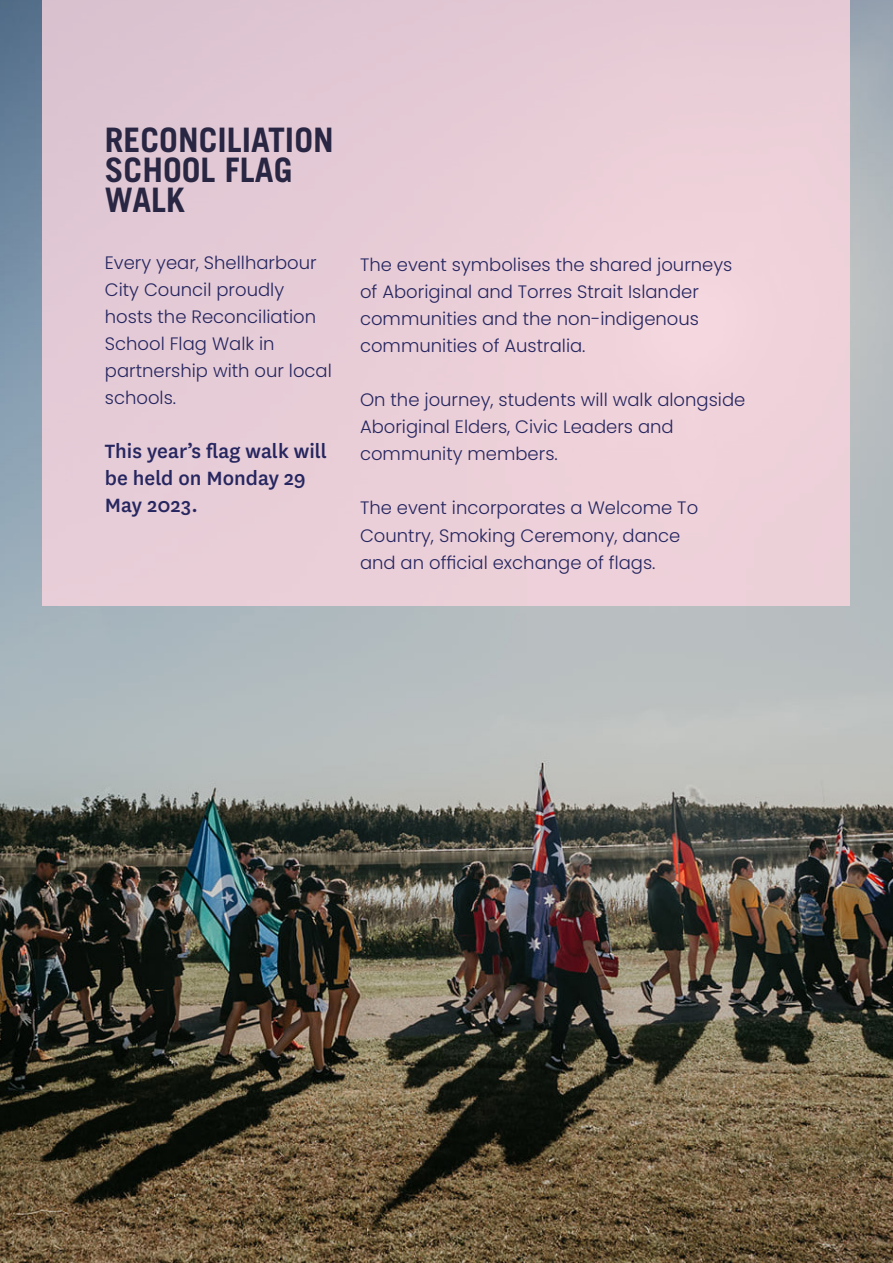
<style>
.page{position:relative;width:893px;height:1263px;background:#fff}
.page>*{position:absolute;margin:0;border:0;box-sizing:border-box;transform-origin:0 0}
.t1{font:700 33.75px/30px "Trade Gothic LT Std";color:#282643}
.t2{font:500 22.5px/27px "National";color:#262660}
.t3{font:300 18px/27px "Poppins";color:#262660}
</style>
<div class="page">
<img style="left:0;top:0;width:893px;height:1263px">
<div style="left:43px;top:0;width:807px;height:605px;background:#e8cdd7"></div>
<p class="t1" style="left:105px;top:124px;width:230px">RECONCILIATION<br>SCHOOL FLAG<br>WALK</p>
<p class="t3" style="left:105px;top:249px;width:229px">Every year, Shellharbour<br>City Council proudly hosts the Reconciliation<br>School Flag Walk in partnership with our local schools.</p>
<p class="t2" style="left:105px;top:436px;width:224px">This year’s flag walk will be held on Monday 29<br>May 2023.</p>
<p class="t3" style="left:360px;top:252px;width:374px">The event symbolises the shared journeys of Aboriginal and Torres Strait Islander</p>
<p class="t3" style="left:360px;top:306px;width:341px">communities and the non-indigenous communities of Australia.</p>
<p class="t3" style="left:360px;top:387px;width:387px">On the journey, students will walk alongside<br>Aboriginal Elders, Civic Leaders and community members.</p>
<p class="t3" style="left:360px;top:495px;width:340px">The event incorporates a Welcome To<br>Country, Smoking Ceremony, dance and an official exchange of flags.</p>
</div>
